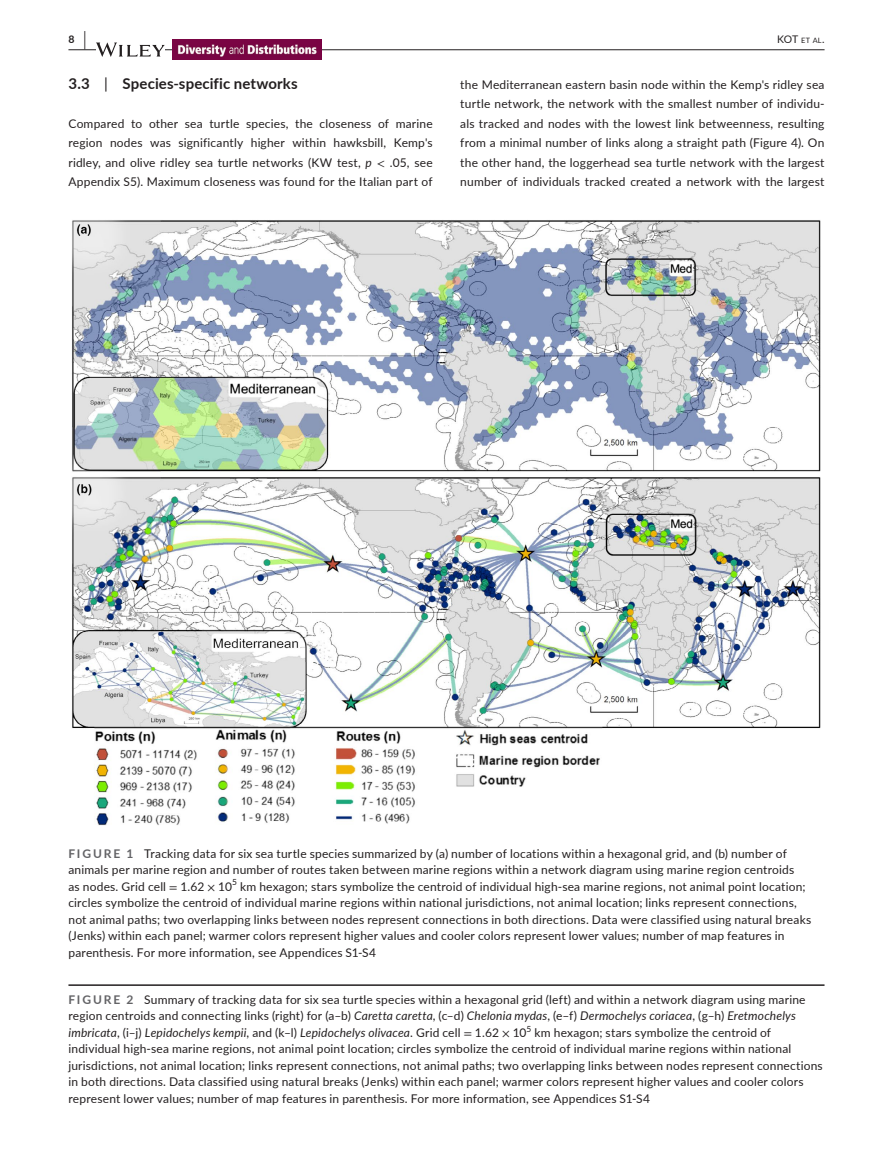
<style>
.page{position:relative;width:893px;height:1174px;background:#fff}
.page>*{position:absolute;margin:0;border:0;box-sizing:border-box;transform-origin:0 0}
.t1{font:700 15px "Lato";letter-spacing:.01em;color:#231f20}
.t2{font:12px/16.5px "Lato";letter-spacing:.015em;color:#231f20;text-align:justify}
.t3{font:10.5px "Lato";color:#231f20}
.t4{font:700 10.5px "Lato";color:#231f20}
.s1{font-size:19.5px}
.s2{font-size:7.35px}
.s3{font-weight:400}
.s4{font-style:italic}
.s5{font-family:"STIX"}
.s6{font-weight:700;color:#636366}
</style>
<div class="page">
<hr style="left:68px;top:49px;width:756px;height:1px;background:#231f20">
<svg style="left:96px;top:42px;width:69px;height:15px"></svg>
<img style="left:172px;top:39px;width:149px;height:21px">
<img style="left:72px;top:220px;width:749px;height:605px">
<hr style="left:68px;top:984px;width:756px;height:2px;background:#231f20">
<p class="t4" style="left:68px;top:31px;width:19px">8 <span class="s1">|</span></p>
<p class="t3" style="left:777px;top:31px;width:49px">KOT <span class="s2">et al</span>.</p>
<p class="t1" style="left:68px;top:72px;width:231px">3.3 <span class="s3">|</span> Species-specific networks</p>
<p class="t2" style="left:68px;top:113px;width:366px;line-height:19.5px">Compared to other sea turtle species, the closeness of marine region nodes was significantly higher within hawksbill, Kemp's ridley, and olive ridley sea turtle networks (KW test, <span class="s4">p</span> <span class="s5">&lt;</span> .05, see Appendix S5). Maximum closeness was found for the Italian part of</p>
<p class="t2" style="left:460px;top:74px;width:366px;line-height:19.5px">the Mediterranean eastern basin node within the Kemp's ridley sea turtle network, the network with the smallest number of individu&shy;als tracked and nodes with the lowest link betweenness, resulting from a minimal number of links along a straight path (Figure 4). On the other hand, the loggerhead sea turtle network with the largest number of individuals tracked created a network with the largest</p>
<p class="t2" style="left:68px;top:844px;width:744px;text-align:left"><span class="s6">FIGURE 1</span> Tracking data for six sea turtle species summarized by (a) number of locations within a hexagonal grid, and (b) number of animals per marine region and number of routes taken between marine regions within a network diagram using marine region centroids<br>as nodes. Grid cell <span class="s5">=</span> 1.62 <span class="s5">×</span> 10<sup>5</sup> km hexagon; stars symbolize the centroid of individual high-sea marine regions, not animal point location; circles symbolize the centroid of individual marine regions within national jurisdictions, not animal location; links represent connections, not animal paths; two overlapping links between nodes represent connections in both directions. Data were classified using natural breaks (Jenks) within each panel; warmer colors represent higher values and cooler colors represent lower values; number of map features in parenthesis. For more information, see Appendices S1-S4</p>
<p class="t2" style="left:68px;top:990px;width:756px;text-align:left"><span class="s6">FIGURE 2</span> Summary of tracking data for six sea turtle species within a hexagonal grid (left) and within a network diagram using marine region centroids and connecting links (right) for (a–b) <span class="s4">Caretta caretta</span>, (c–d) <span class="s4">Chelonia mydas</span>, (e–f) <span class="s4">Dermochelys coriacea</span>, (g–h) <span class="s4">Eretmochelys imbricata</span>, (i–j) <span class="s4">Lepidochelys kempii</span>, and (k–l) <span class="s4">Lepidochelys olivacea</span>. Grid cell <span class="s5">=</span> 1.62 <span class="s5">×</span> 10<sup>5</sup> km hexagon; stars symbolize the centroid of individual high-sea marine regions, not animal point location; circles symbolize the centroid of individual marine regions within national jurisdictions, not animal location; links represent connections, not animal paths; two overlapping links between nodes represent connections in both directions. Data classified using natural breaks (Jenks) within each panel; warmer colors represent higher values and cooler colors represent lower values; number of map features in parenthesis. For more information, see Appendices S1-S4</p>
</div>
